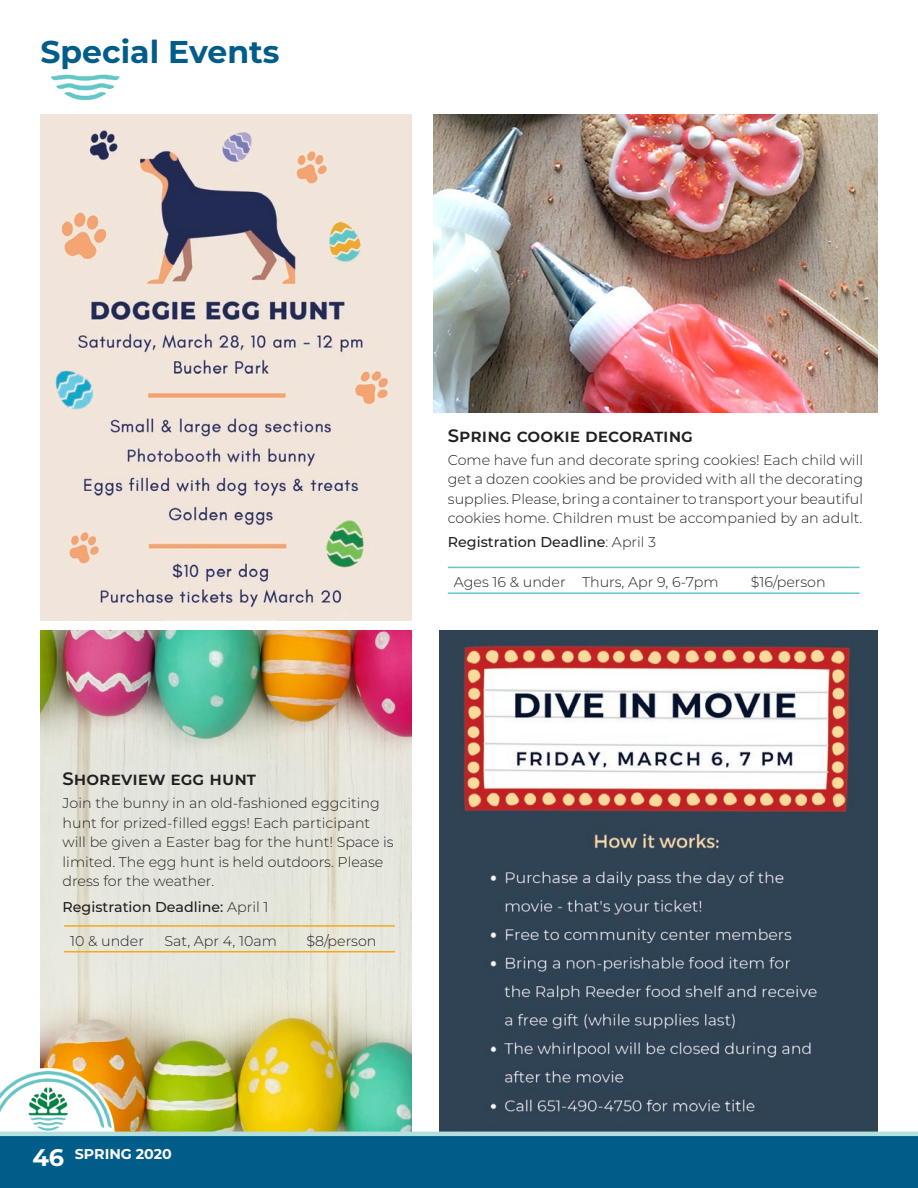
<style>
.page{position:relative;width:918px;height:1188px;background:#fff}
.page>*{position:absolute;margin:0;border:0;box-sizing:border-box;transform-origin:0 0}
.t1{font:700 31.5px "Montserrat";color:#005d8a}
.t2{font:600 18px "Montserrat";color:#231f20}
.t3{font:300 14.25px/19.5px "Montserrat";color:#231f20}
.t4{font:500 14.25px "Montserrat";color:#231f20}
.t5{font:700 14.25px "Montserrat";color:#fff}
.s1{font-weight:300}
.s2{font-size:24px}
</style>
<div class="page">
<img style="left:40px;top:631px;width:372px;height:501px">
<img style="left:40px;top:115px;width:372px;height:505px">
<img style="left:440px;top:631px;width:438px;height:501px">
<div style="left:0;top:1135px;width:918px;height:53px;background:#005d8a"></div>
<img style="left:0;top:1068px;width:115px;height:64px">
<hr style="left:0;top:1132px;width:918px;height:4px;background:#b3dfe0">
<img style="left:434px;top:115px;width:444px;height:298px">
<img style="left:51px;top:74px;width:69px;height:27px">
<hr style="left:64px;top:925px;width:95px;height:2px;background:#efaa1d">
<hr style="left:159px;top:925px;width:141px;height:2px;background:#efaa1d">
<hr style="left:300px;top:925px;width:95px;height:2px;background:#efaa1d">
<hr style="left:64px;top:951px;width:95px;height:1px;background:#efaa1d">
<hr style="left:159px;top:951px;width:141px;height:1px;background:#efaa1d">
<hr style="left:300px;top:951px;width:95px;height:1px;background:#efaa1d">
<hr style="left:448px;top:567px;width:128px;height:1px;background:#63c7c6">
<hr style="left:576px;top:567px;width:169px;height:1px;background:#63c7c6">
<hr style="left:745px;top:567px;width:115px;height:1px;background:#63c7c6">
<hr style="left:448px;top:592px;width:128px;height:2px;background:#63c7c6">
<hr style="left:576px;top:592px;width:169px;height:2px;background:#63c7c6">
<hr style="left:745px;top:592px;width:115px;height:2px;background:#63c7c6">
<h1 class="t1" style="left:40px;top:29px;width:241px">Special Events</h1>
<p class="t2" style="left:448px;top:422px;width:247px">Spring cookie decorating</p>
<p class="t3" style="left:448px;top:449px;width:417px;text-align:justify">Come have fun and decorate spring cookies! Each child will get a dozen cookies and be provided with all the decorating supplies. Please, bring a container to transport your beautiful cookies home. Children must be accompanied by an adult.</p>
<p class="t4" style="left:448px;top:532px;width:210px">Registration Deadline<span class="s1">: April 3</span></p>
<p class="t3" style="left:454px;top:572px;width:266px">Ages 16 &amp; under Thurs, Apr 9, 6-7pm</p>
<p class="t3" style="left:751px;top:572px;width:76px">$16/person</p>
<p class="t2" style="left:63px;top:766px;width:195px">Shoreview egg hunt</p>
<p class="t3" style="left:63px;top:793px;width:333px">Join the bunny in an old-fashioned eggciting hunt for prized-filled eggs! Each participant will be given a Easter bag for the hunt! Space is limited. The egg hunt is held outdoors. Please dress for the weather.</p>
<p class="t4" style="left:63px;top:897px;width:207px">Registration Deadline: <span class="s1">April 1</span></p>
<p class="t3" style="left:70px;top:930px;width:75px">10 &amp; under</p>
<p class="t3" style="left:165px;top:930px;width:114px">Sat, Apr 4, 10am</p>
<p class="t3" style="left:306px;top:930px;width:72px">$8/person</p>
<p class="t5" style="left:32px;top:1144px;width:141px"><span class="s2">46</span> SPRING 2020</p>
</div>
